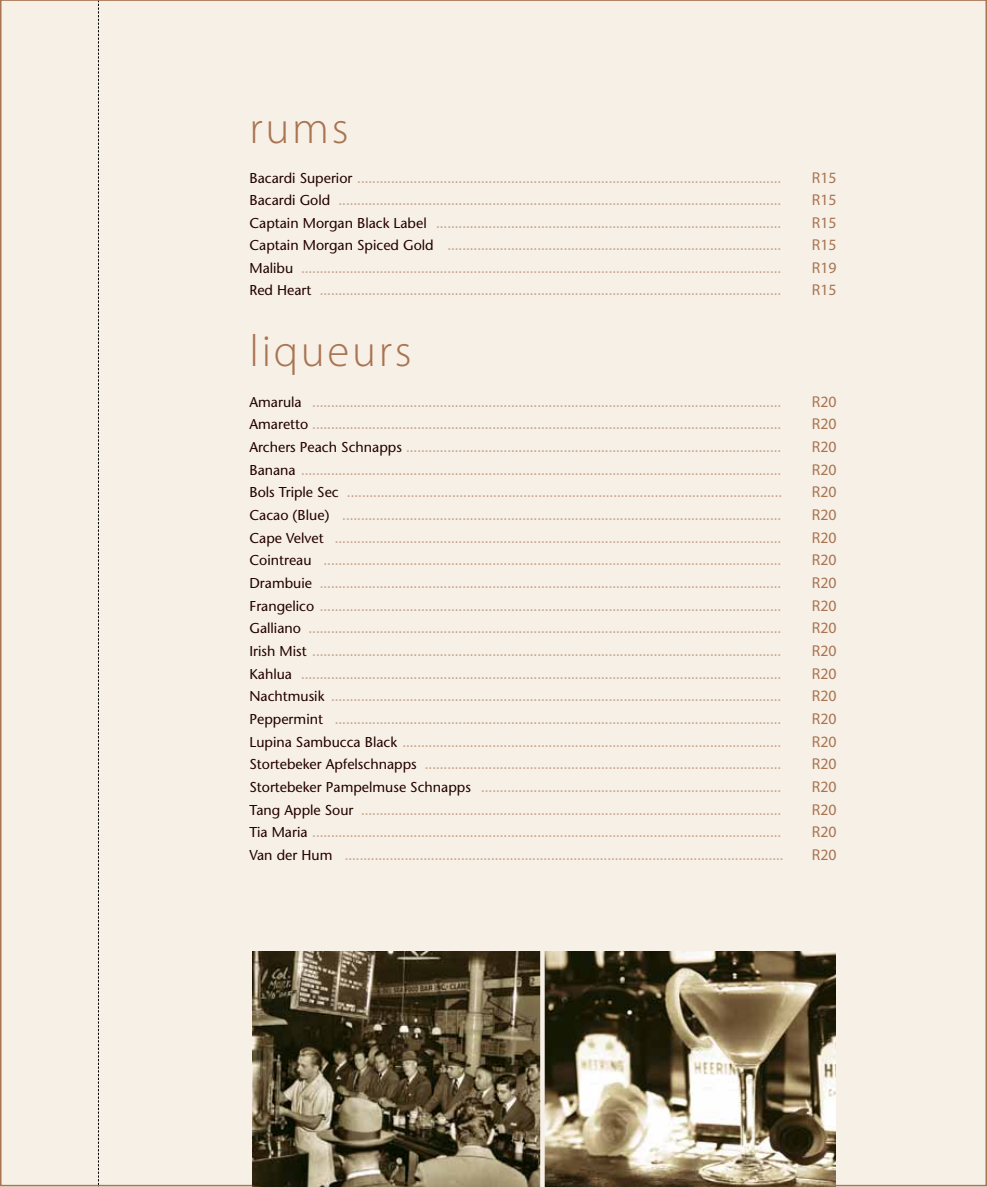
<style>
.page{position:relative;width:987px;height:1187px;background:#fff}
.page>*{position:absolute;margin:0;border:0;box-sizing:border-box;transform-origin:0 0}
.t1{font:300 45px "Myriad Pro";letter-spacing:.06em;color:#a97452}
.t2{font:15.75px "Myriad Pro";color:#a97452}
.t3{font:700 15px "Trajan";color:#c7a288}
.s1{font-family:"Stone Sans";font-weight:400;font-size:14.25px;color:#210000}
</style>
<div class="page">
<div style="left:0;top:0;width:986px;height:1186px;background:#f7f0e6"></div>
<svg style="left:98px;top:3px;width:1px;height:1180px"></svg>
<img style="left:544px;top:951px;width:291px;height:235px">
<img style="left:252px;top:951px;width:288px;height:235px">
<svg style="left:540px;top:951px;width:1px;height:235px"></svg>
<h1 class="t1" style="left:249px;top:103px;width:100px">rums</h1>
<p class="t3" style="left:249px;top:168px;width:533px"><span class="s1">Bacardi Superior</span> .................................................................................................................</p>
<p class="t2" style="left:812px;top:168px;width:26px">R15</p>
<p class="t3" style="left:249px;top:191px;width:533px"><span class="s1">Bacardi Gold</span> ......................................................................................................................</p>
<p class="t2" style="left:812px;top:190px;width:26px">R15</p>
<p class="t3" style="left:249px;top:213px;width:533px"><span class="s1">Captain Morgan Black Label</span> ............................................................................................</p>
<p class="t2" style="left:812px;top:213px;width:26px">R15</p>
<p class="t3" style="left:249px;top:236px;width:533px"><span class="s1">Captain Morgan Spiced Gold</span> .........................................................................................</p>
<p class="t2" style="left:812px;top:235px;width:26px">R15</p>
<p class="t3" style="left:249px;top:258px;width:533px"><span class="s1">Malibu</span> ................................................................................................................................</p>
<p class="t2" style="left:812px;top:258px;width:26px">R19</p>
<p class="t3" style="left:249px;top:281px;width:533px"><span class="s1">Red Heart</span> ...........................................................................................................................</p>
<p class="t2" style="left:812px;top:280px;width:26px">R15</p>
<h1 class="t1" style="left:249px;top:326px;width:163px">liqueurs</h1>
<p class="t3" style="left:249px;top:392px;width:533px"><span class="s1">Amarula</span> .............................................................................................................................</p>
<p class="t2" style="left:812px;top:391px;width:26px">R20</p>
<p class="t3" style="left:249px;top:414px;width:533px"><span class="s1">Amaretto</span> .............................................................................................................................</p>
<p class="t2" style="left:812px;top:414px;width:26px">R20</p>
<p class="t3" style="left:249px;top:437px;width:533px"><span class="s1">Archers Peach Schnapps</span> ....................................................................................................</p>
<p class="t2" style="left:812px;top:437px;width:26px">R20</p>
<p class="t3" style="left:249px;top:460px;width:533px"><span class="s1">Banana</span> ................................................................................................................................</p>
<p class="t2" style="left:812px;top:459px;width:26px">R20</p>
<p class="t3" style="left:249px;top:482px;width:534px"><span class="s1">Bols Triple Sec</span> ....................................................................................................................</p>
<p class="t2" style="left:812px;top:482px;width:26px">R20</p>
<p class="t3" style="left:249px;top:505px;width:533px"><span class="s1">Cacao (Blue)</span> .....................................................................................................................</p>
<p class="t2" style="left:812px;top:505px;width:26px">R20</p>
<p class="t3" style="left:249px;top:528px;width:533px"><span class="s1">Cape Velvet</span> .......................................................................................................................</p>
<p class="t2" style="left:812px;top:527px;width:26px">R20</p>
<p class="t3" style="left:249px;top:550px;width:533px"><span class="s1">Cointreau</span> ..........................................................................................................................</p>
<p class="t2" style="left:812px;top:550px;width:26px">R20</p>
<p class="t3" style="left:249px;top:573px;width:533px"><span class="s1">Drambuie</span> ...........................................................................................................................</p>
<p class="t2" style="left:812px;top:573px;width:26px">R20</p>
<p class="t3" style="left:249px;top:596px;width:533px"><span class="s1">Frangelico</span> ...........................................................................................................................</p>
<p class="t2" style="left:812px;top:595px;width:26px">R20</p>
<p class="t3" style="left:249px;top:618px;width:533px"><span class="s1">Galliano</span> ..............................................................................................................................</p>
<p class="t2" style="left:812px;top:618px;width:26px">R20</p>
<p class="t3" style="left:249px;top:641px;width:533px"><span class="s1">Irish Mist</span> .............................................................................................................................</p>
<p class="t2" style="left:812px;top:641px;width:26px">R20</p>
<p class="t3" style="left:249px;top:663px;width:533px"><span class="s1">Kahlua</span> ................................................................................................................................</p>
<p class="t2" style="left:812px;top:663px;width:26px">R20</p>
<p class="t3" style="left:249px;top:686px;width:533px"><span class="s1">Nachtmusik</span> ........................................................................................................................</p>
<p class="t2" style="left:812px;top:686px;width:26px">R20</p>
<p class="t3" style="left:249px;top:709px;width:533px"><span class="s1">Peppermint</span> .......................................................................................................................</p>
<p class="t2" style="left:812px;top:709px;width:26px">R20</p>
<p class="t3" style="left:249px;top:731px;width:533px"><span class="s1">Lupina Sambucca Black</span> .....................................................................................................</p>
<p class="t2" style="left:812px;top:731px;width:26px">R20</p>
<p class="t3" style="left:249px;top:754px;width:533px"><span class="s1">Stortebeker Apfelschnapps</span> ...............................................................................................</p>
<p class="t2" style="left:812px;top:754px;width:26px">R20</p>
<p class="t3" style="left:249px;top:777px;width:533px"><span class="s1">Stortebeker Pampelmuse Schnapps</span> ................................................................................</p>
<p class="t2" style="left:812px;top:777px;width:26px">R20</p>
<p class="t3" style="left:249px;top:799px;width:533px"><span class="s1">Tang Apple Sour</span> ................................................................................................................</p>
<p class="t2" style="left:812px;top:799px;width:26px">R20</p>
<p class="t3" style="left:249px;top:822px;width:533px"><span class="s1">Tia Maria</span> .............................................................................................................................</p>
<p class="t2" style="left:812px;top:822px;width:26px">R20</p>
<p class="t3" style="left:249px;top:845px;width:535px"><span class="s1">Van der Hum</span> .....................................................................................................................</p>
<p class="t2" style="left:812px;top:844px;width:26px">R20</p>
</div>
